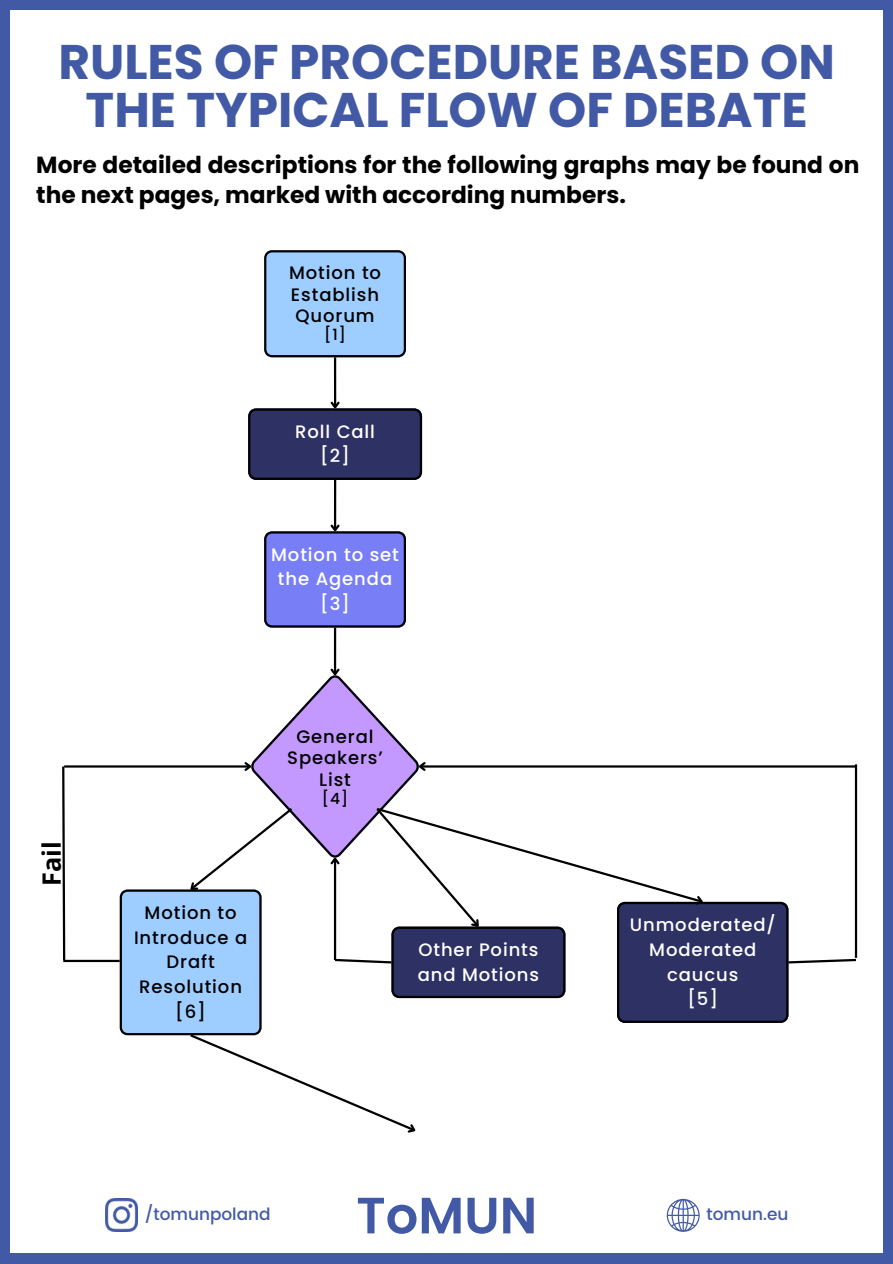
<style>
.page{position:relative;width:893px;height:1264px;background:#fff}
.page>*{position:absolute;margin:0;border:0;box-sizing:border-box;transform-origin:0 0}
.t1{font:600 51px "Poppins";color:#425aa5}
.t2{font:700 48.6px/48.3px "Poppins";color:#425aa5;text-align:center}
.t3{font:700 25.2px "Open Sans";color:#000}
.t4{font:700 23.25px/30.3px "Poppins";color:#000}
.t5{font:500 18px/24.8px "Poppins";letter-spacing:.05em;color:#fff;text-align:center}
.t6{font:500 18px/21.3px "Poppins";letter-spacing:.05em;color:#000;text-align:center}
.t7{font:500 16.95px "Poppins";color:#425aa5}
.t8{font:500 15.45px "Poppins";color:#000}
</style>
<div class="page">
<div style="left:0;top:0;width:892px;height:1263px;background:#425aa5"></div>
<div style="left:11px;top:11px;width:871px;height:1241px;background:#fff"></div>
<svg style="left:666px;top:1198px;width:33px;height:33px"></svg>
<img style="left:105px;top:1198px;width:33px;height:33px">
<svg style="left:264px;top:250px;width:142px;height:107px;background:#93c0ed"></svg>
<hr style="left:334px;top:357px;width:2px;height:50px;background:#000">
<hr style="left:334px;top:627px;width:2px;height:47px;background:#000">
<svg style="left:248px;top:399px;width:174px;height:81px;background:#41446e"></svg>
<hr style="left:334px;top:480px;width:2px;height:50px;background:#000">
<svg style="left:264px;top:522px;width:142px;height:105px;background:#7b81e6"></svg>
<hr style="left:63px;top:959px;width:57px;height:3px;background:#000">
<svg style="left:62px;top:766px;width:4px;height:196px"></svg>
<hr style="left:64px;top:765px;width:186px;height:2px;background:#000">
<svg style="left:120px;top:666px;width:738px;height:467px"></svg>
<h3 class="t2" style="left:58px;top:38px;width:778px">RULES OF PROCEDURE BASED ON<br>THE TYPICAL FLOW OF DEBATE</h3>
<p class="t4" style="left:36px;top:149px;width:824px">More detailed descriptions for the following graphs may be found on the next pages, marked with according numbers.</p>
<p class="t6" style="left:289px;top:262px;width:94px;text-align:justify">Motion to Establish Quorum</p>
<p class="t8" style="left:324px;top:324px;width:23px">[1]</p>
<h2 class="t5" style="left:295px;top:419px;width:81px">Roll Call</h2>
<p class="t5" style="left:320px;top:444px;width:31px">[2]</p>
<p class="t5" style="left:271px;top:542px;width:129px">Motion to set the Agenda</p>
<p class="t5" style="left:320px;top:591px;width:31px">[3]</p>
<p class="t3" style="left:34px;top:886px;width:46px;rotate:-90deg">Fail</p>
<p class="t6" style="left:134px;top:900px;width:115px;line-height:24.8px">Motion to<br>Introduce a<br>Draft<br>Resolution</p>
<p class="t6" style="left:175px;top:1000px;width:32px">[6]</p>
<p class="t6" style="left:287px;top:725px;width:97px">General<br>Speakers’<br>List</p>
<h3 class="t8" style="left:322px;top:787px;width:28px">[4]</h3>
<p class="t5" style="left:417px;top:937px;width:123px;text-align:left">Other Points and Motions</p>
<p class="t5" style="left:629px;top:912px;width:147px">Unmoderated/<br>Moderated caucus</p>
<p class="t5" style="left:687px;top:986px;width:32px">[5]</p>
<h1 class="t1" style="left:356px;top:1179px;width:182px">ToMUN</h1>
<p class="t7" style="left:145px;top:1204px;width:127px">/tomunpoland</p>
<p class="t7" style="left:706px;top:1204px;width:83px">tomun.eu</p>
</div>
